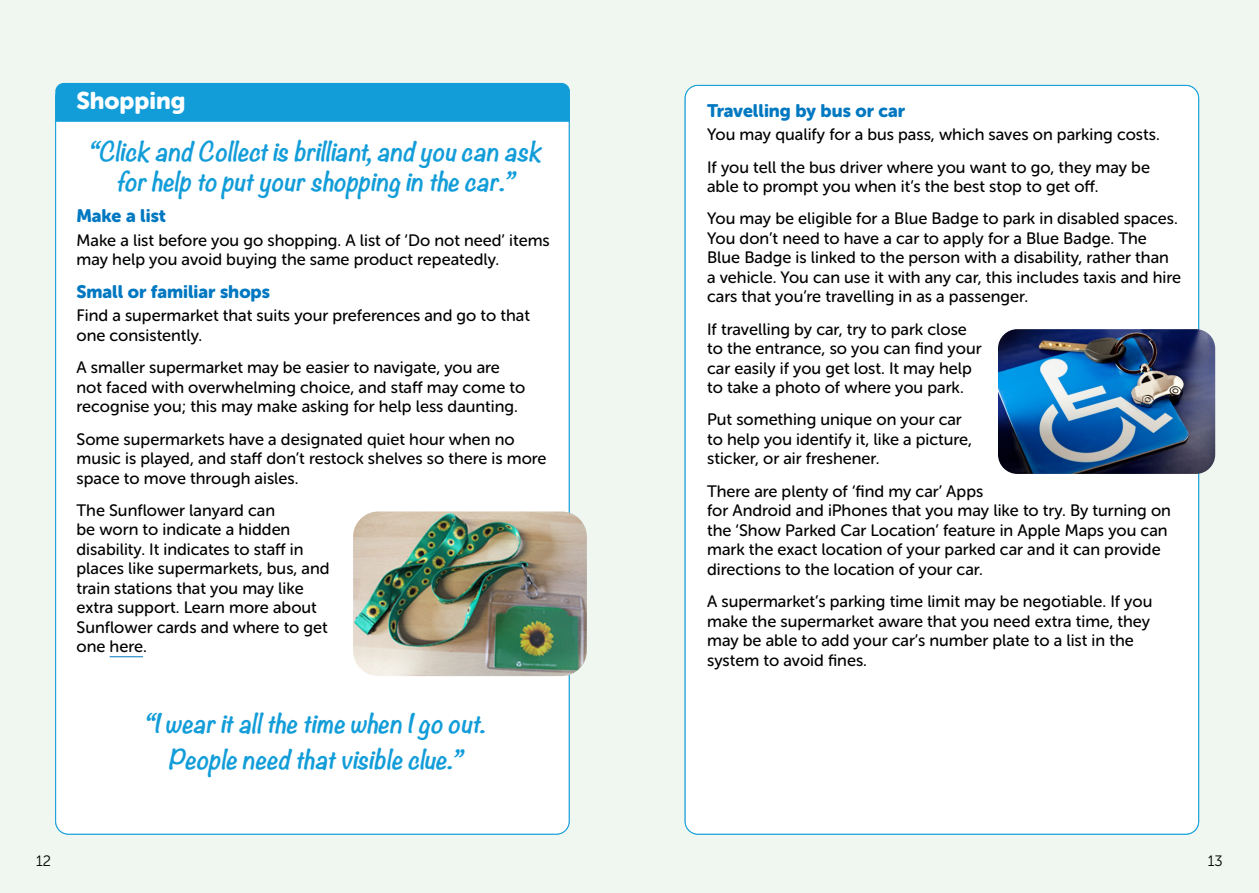
<style>
.page{position:relative;width:1259px;height:893px;background:#eff7f0}
.page>*{position:absolute;margin:0;border:0;box-sizing:border-box;transform-origin:0 0}
.t1{font:italic 700 24px/51.3px "Noteworthy";color:#129dd9}
.t2{font:18px "Museo Sans Rounded 900";color:#0078c1}
.t3{font:16.5px/19.5px "Museo Sans Rounded 500";color:#000}
.t4{font:15px "Museo Sans Rounded 300";color:#000}
.s1{font-family:"Museo Sans Rounded 900";font-weight:400;font-style:normal;color:#fff}
</style>
<div class="page">
<div style="left:56px;top:85px;width:513px;height:749px;background:#fff;border-radius:13px"></div>
<div style="left:685px;top:85px;width:513px;height:749px;background:#fff;border-radius:13px"></div>
<div style="left:55px;top:83px;width:515px;height:39px;background:#129dd9"></div>
<hr style="left:110px;top:656px;width:33px;height:1px;background:#0078c1">
<img style="left:353px;top:511px;width:234px;height:165px">
<img style="left:998px;top:329px;width:217px;height:145px">
<p class="t1" style="left:88px;top:74px;width:461px;text-indent:-12px"><span class="s1">Shopping </span>“ClickandCollectisbrilliant,andyoucanask</p>
<p class="t1" style="left:116px;top:155px;width:406px">forhelptoputyourshoppinginthecar.”</p>
<p class="t2" style="left:77px;top:206px;width:91px">Make a list</p>
<p class="t3" style="left:77px;top:231px;width:475px">Make a list before you go shopping. A list of ‘Do not need’ items may help you avoid buying the same product repeatedly.</p>
<p class="t2" style="left:77px;top:281px;width:195px">Small or familiar shops</p>
<p class="t3" style="left:77px;top:306px;width:455px">Find a supermarket that suits your preferences and go to that one consistently.</p>
<p class="t3" style="left:77px;top:358px;width:450px">A smaller supermarket may be easier to navigate, you are not faced with overwhelming choice, and staf may come to recognise you; this may make asking for help less daunting.</p>
<p class="t3" style="left:77px;top:429px;width:471px">Some supermarkets have a designated quiet hour when no music is played, and staf don’t restock shelves so there is more space to move through aisles.</p>
<p class="t3" style="left:77px;top:500px;width:255px">The Sunfower lanyard can<br>be worn to indicate a hidden disability. It indicates to staf in places like supermarkets, bus, and train stations that you may like extra support. Learn more about<br>Sunfower cards and where to get one here.</p>
<p class="t1" style="left:144px;top:705px;width:350px;line-height:36px;text-align:center">“IwearitallthetimewhenIgoout.<br>Peopleneedthatvisibleclue.”</p>
<p class="t2" style="left:707px;top:100px;width:199px">Travelling by bus or car</p>
<p class="t3" style="left:707px;top:119px;width:454px;line-height:32.2px">You may qualify for a bus pass, which saves on parking costs.<br>If you tell the bus driver where you want to go, they may be</p>
<p class="t3" style="left:707px;top:170px;width:472px;line-height:32.2px">able to prompt you when it’s the best stop to get of.<br>You may be eligible for a Blue Badge to park in disabled spaces.</p>
<p class="t3" style="left:707px;top:229px;width:475px">You don’t need to have a car to apply for a Blue Badge. The Blue Badge is linked to the person with a disability, rather than a vehicle. You can use it with any car, this includes taxis and hire cars that you’re travelling in as a passenger.</p>
<p class="t3" style="left:707px;top:319px;width:276px">If travelling by car, try to park close to the entrance, so you can fnd your car easily if you get lost. It may help to take a photo of where you park.</p>
<p class="t3" style="left:707px;top:410px;width:266px">Put something unique on your car to help you identify it, like a picture, sticker, or air freshener.</p>
<p class="t3" style="left:707px;top:481px;width:465px">There are plenty of ‘fnd my car’ Apps<br>for Android and iPhones that you may like to try. By turning on the ‘Show Parked Car Location’ feature in Apple Maps you can mark the exact location of your parked car and it can provide directions to the location of your car.</p>
<p class="t3" style="left:707px;top:592px;width:447px">A supermarket’s parking time limit may be negotiable. If you make the supermarket aware that you need extra time, they may be able to add your car’s number plate to a list in the system to avoid fnes.</p>
<p class="t4" style="left:36px;top:853px;width:16px">12</p>
<p class="t4" style="left:1208px;top:853px;width:16px">13</p>
</div>
